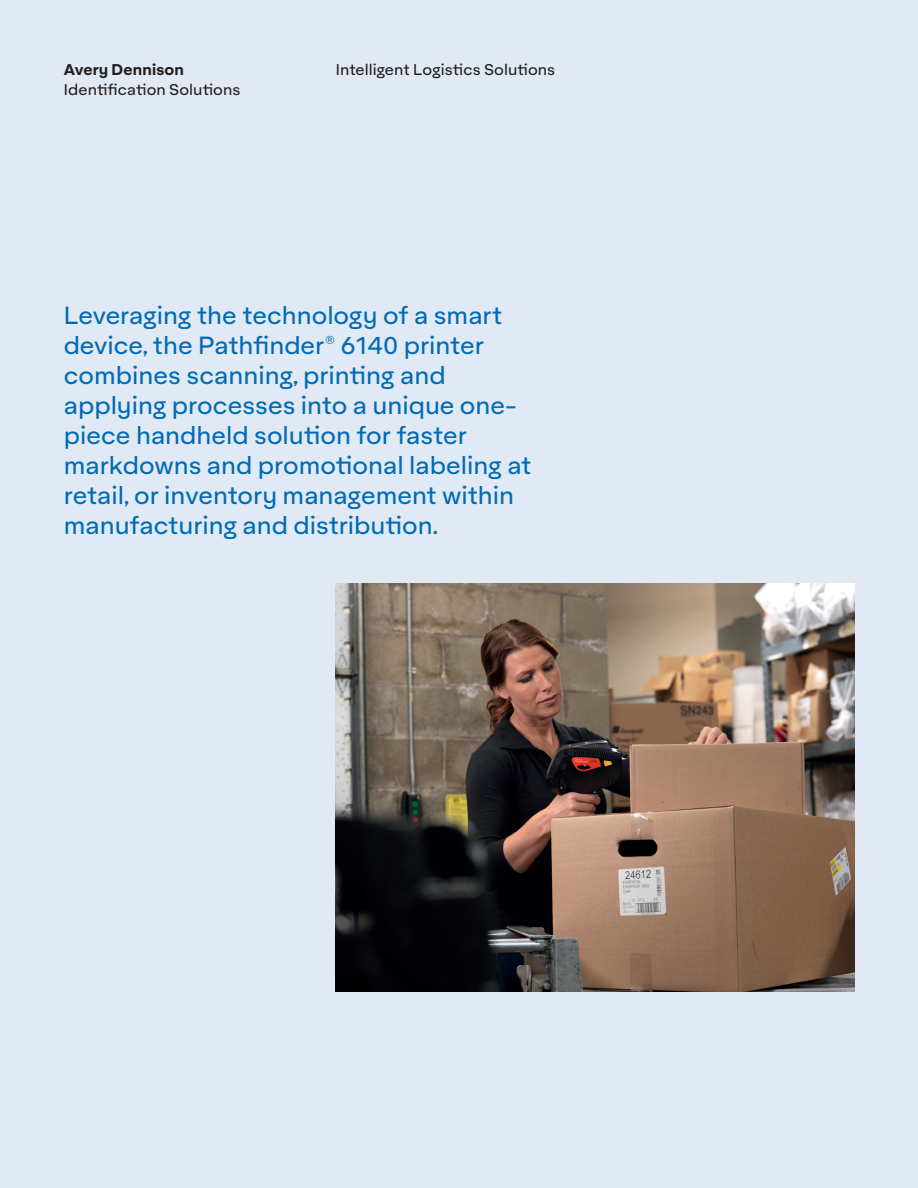
<style>
.page{position:relative;width:918px;height:1188px;background:#e1e9f5}
.page>*{position:absolute;margin:0;border:0;box-sizing:border-box;transform-origin:0 0}
.t1{font:24px/30px "Aktifo A";color:#006cb7}
.t2{font:15px "Aktifo A";letter-spacing:.005em;color:#231f20}
.t3{font:700 15px "Aktifo A";letter-spacing:.01em;color:#231f20}
</style>
<div class="page">
<img style="left:336px;top:583px;width:518px;height:408px">
<p class="t3" style="left:64px;top:59px;width:122px">Avery Dennison</p>
<p class="t2" style="left:64px;top:80px;width:178px">Identification Solutions</p>
<p class="t2" style="left:336px;top:60px;width:221px">Intelligent Logistics Solutions</p>
<p class="t1" style="left:64px;top:300px;width:469px">Leveraging the technology of a smart device, the Pathfinder<sup>®</sup> 6140 printer combines scanning, printing and applying processes into a unique one&shy;piece handheld solution for faster markdowns and promotional labeling at retail, or inventory management within manufacturing and distribution.</p>
</div>
